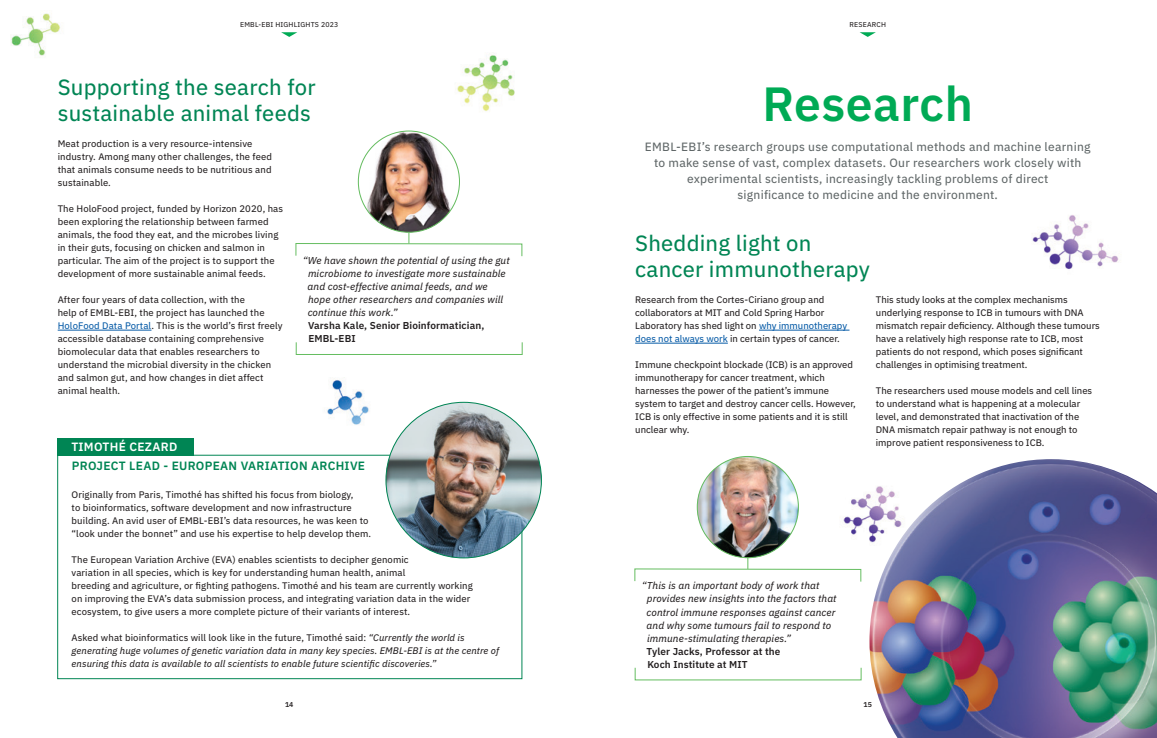
<style>
.page{position:relative;width:1157px;height:738px;background:#fff}
.page>*{position:absolute;margin:0;border:0;box-sizing:border-box;transform-origin:0 0}
.Sectionhead_Sans_SemiBold_48_52_Green{font:600 48px "IBM Plex Sans";letter-spacing:.01em;color:#0a5}
.H1_Sans_Text_22_26_DarkGreen{font:22px/26px "IBM Plex Sans Text";letter-spacing:.01em;color:#008554}
.Introtext_Sans_Text_12_16_Grey{font:12px "IBM Plex Sans Text";letter-spacing:.02em;color:#606768}
.Profiletitle{font:600 12px "IBM Plex Sans";letter-spacing:.025em;color:#008554}
.Profilename{font:600 12px "IBM Plex Sans";letter-spacing:.025em;color:#fff}
.Quote_Sans_Text_10_13{font:italic 10px/13px "IBM Plex Sans Text";letter-spacing:.01em;color:#231f20}
.Bodytext_Sans_9_5_13_text{font:9.5px/13px "IBM Plex Sans Text";letter-spacing:.01em;color:#231f20}
.Bodytext_Sans_9_5_13_text-2{font:italic 9.5px/13px "IBM Plex Sans Text";letter-spacing:.01em;color:#231f20}
.Pageheader_Sans_Text_7_8{font:7px "IBM Plex Sans Text";letter-spacing:.025em;color:#231f20}
.t1{font:600 7px "IBM Plex Sans";color:#231f20}
.s1{color:#075ba7}
.s2{font-family:"IBM Plex Sans";font-weight:600;font-style:normal}
.s3{font-style:normal}
</style>
<div class="page">
<img style="left:11px;top:13px;width:1108px;height:668px">
<div style="left:58px;top:454px;width:464px;height:224px;background:#fff"></div>
<div style="left:57px;top:454px;width:465px;height:224px;border:1px solid #008554"></div>
<img style="left:386px;top:402px;width:155px;height:155px;border-radius:78px">
<div style="left:57px;top:438px;width:136px;height:17px;background:#008554"></div>
<hr style="left:58px;top:329px;width:93px;height:1px;background:#075ba7">
<img style="left:358px;top:131px;width:101px;height:101px;border-radius:51px">
<svg style="left:295px;top:232px;width:228px;height:25px"></svg>
<div style="left:296px;top:341px;width:226px;height:14px;border:1px solid #65bd60"></div>
<hr style="left:759px;top:329px;width:90px;height:1px;background:#075ba7">
<hr style="left:635px;top:342px;width:93px;height:1px;background:#075ba7">
<img style="left:697px;top:456px;width:101px;height:101px;border-radius:51px">
<svg style="left:634px;top:557px;width:227px;height:25px"></svg>
<img style="left:869px;top:459px;width:288px;height:278px">
<svg style="left:281px;top:32px;width:16px;height:5px"></svg>
<svg style="left:859px;top:32px;width:17px;height:5px"></svg>
<p class="Pageheader_Sans_Text_7_8" style="left:240px;top:20px;width:100px">EMBL-EBI HIGHLIGHTS 2023</p>
<p class="Pageheader_Sans_Text_7_8" style="left:849px;top:20px;width:38px">RESEARCH</p>
<p class="H1_Sans_Text_22_26_DarkGreen" style="left:58px;top:72px;width:259px">Supporting the search for sustainable animal feeds</p>
<p class="Bodytext_Sans_9_5_13_text" style="left:58px;top:136px;width:216px">Meat production is a very resource-intensive industry. Among many other challenges, the feed that animals consume needs to be nutritious and sustainable.</p>
<p class="Bodytext_Sans_9_5_13_text" style="left:58px;top:201px;width:227px">The HoloFood project, funded by Horizon 2020, has been exploring the relationship between farmed animals, the food they eat, and the microbes living in their guts, focusing on chicken and salmon in particular. The aim of the project is to support the development of more sustainable animal feeds.</p>
<p class="Bodytext_Sans_9_5_13_text" style="left:58px;top:292px;width:226px">After four years of data collection, with the<br>help of EMBL-EBI, the project has launched the <span class="s1">HoloFood Data Portal</span>. This is the world’s first freely accessible database containing comprehensive biomolecular data that enables researchers to understand the microbial diversity in the chicken and salmon gut, and how changes in diet affect animal health.</p>
<p class="Quote_Sans_Text_10_13" style="left:308px;top:253px;width:203px;text-indent:-5px">“We have shown the potential of using the gut microbiome to investigate more sustainable and cost-effective animal feeds, and we hope other researchers and companies will continue this work.”<br><span class="s2">Varsha Kale, Senior Bioinformatician, EMBL-EBI</span></p>
<p class="Profilename" style="left:71px;top:437px;width:107px">TIMOTHÉ CEZARD</p>
<p class="Bodytext_Sans_9_5_13_text" style="left:72px;top:487px;width:301px">Originally from Paris, Timothé has shifted his focus from biology,<br>to bioinformatics, software development and now infrastructure building. An avid user of EMBL-EBI’s data resources, he was keen to “look under the bonnet” and use his expertise to help develop them.</p>
<p class="Bodytext_Sans_9_5_13_text" style="left:72px;top:552px;width:403px">The European Variation Archive (EVA) enables scientists to decipher genomic<br>variation in all species, which is key for understanding human health, animal<br>breeding and agriculture, or fighting pathogens. Timothé and his team are currently working on improving the EVA’s data submission process, and integrating variation data in the wider ecosystem, to give users a more complete picture of their variants of interest.</p>
<p class="Bodytext_Sans_9_5_13_text-2" style="left:72px;top:630px;width:429px"><span class="s3">Asked what bioinformatics will look like in the future, Timothé said:</span> “Currently the world is generating huge volumes of genetic variation data in many key species. EMBL-EBI is at the centre of ensuring this data is available to all scientists to enable future scientific discoveries.”</p>
<p class="Profiletitle" style="left:72px;top:456px;width:295px">PROJECT LEAD - EUROPEAN VARIATION ARCHIVE</p>
<p class="t1" style="left:285px;top:698px;width:10px">14</p>
<p class="Sectionhead_Sans_SemiBold_48_52_Green" style="left:762px;top:66px;width:212px">Research</p>
<p class="Introtext_Sans_Text_12_16_Grey" style="left:645px;top:138px;width:447px">EMBL-EBI’s research groups use computational methods and machine learning</p>
<p class="Introtext_Sans_Text_12_16_Grey" style="left:654px;top:154px;width:429px">to make sense of vast, complex datasets. Our researchers work closely with</p>
<p class="Introtext_Sans_Text_12_16_Grey" style="left:687px;top:170px;width:363px">experimental scientists, increasingly tackling problems of direct</p>
<p class="Introtext_Sans_Text_12_16_Grey" style="left:737px;top:186px;width:262px">significance to medicine and the environment.</p>
<p class="H1_Sans_Text_22_26_DarkGreen" style="left:635px;top:228px;width:236px">Shedding light on cancer immunotherapy</p>
<p class="Bodytext_Sans_9_5_13_text" style="left:635px;top:292px;width:213px">Research from the Cortes-Ciriano group and collaborators at MIT and Cold Spring Harbor Laboratory has shed light on <span class="s1">why immunotherapy does not always work</span> in certain types of cancer.</p>
<p class="Bodytext_Sans_9_5_13_text" style="left:635px;top:357px;width:222px">Immune checkpoint blockade (ICB) is an approved immunotherapy for cancer treatment, which harnesses the power of the patient’s immune system to target and destroy cancer cells. However, ICB is only effective in some patients and it is still unclear why.</p>
<p class="Bodytext_Sans_9_5_13_text" style="left:876px;top:292px;width:226px">This study looks at the complex mechanisms underlying response to ICB in tumours with DNA mismatch repair deficiency. Although these tumours have a relatively high response rate to ICB, most patients do not respond, which poses significant challenges in optimising treatment.</p>
<p class="Bodytext_Sans_9_5_13_text" style="left:876px;top:383px;width:218px">The researchers used mouse models and cell lines to understand what is happening at a molecular level, and demonstrated that inactivation of the DNA mismatch repair pathway is not enough to improve patient responsiveness to ICB.</p>
<p class="Quote_Sans_Text_10_13" style="left:646px;top:578px;width:191px;text-indent:-5px">“This is an important body of work that provides new insights into the factors that control immune responses against cancer and why some tumours fail to respond to immune-stimulating therapies.”<br><span class="s2">Tyler Jacks, Professor at the<br>Koch Institute at MIT</span></p>
<p class="t1" style="left:863px;top:698px;width:10px">15</p>
</div>
